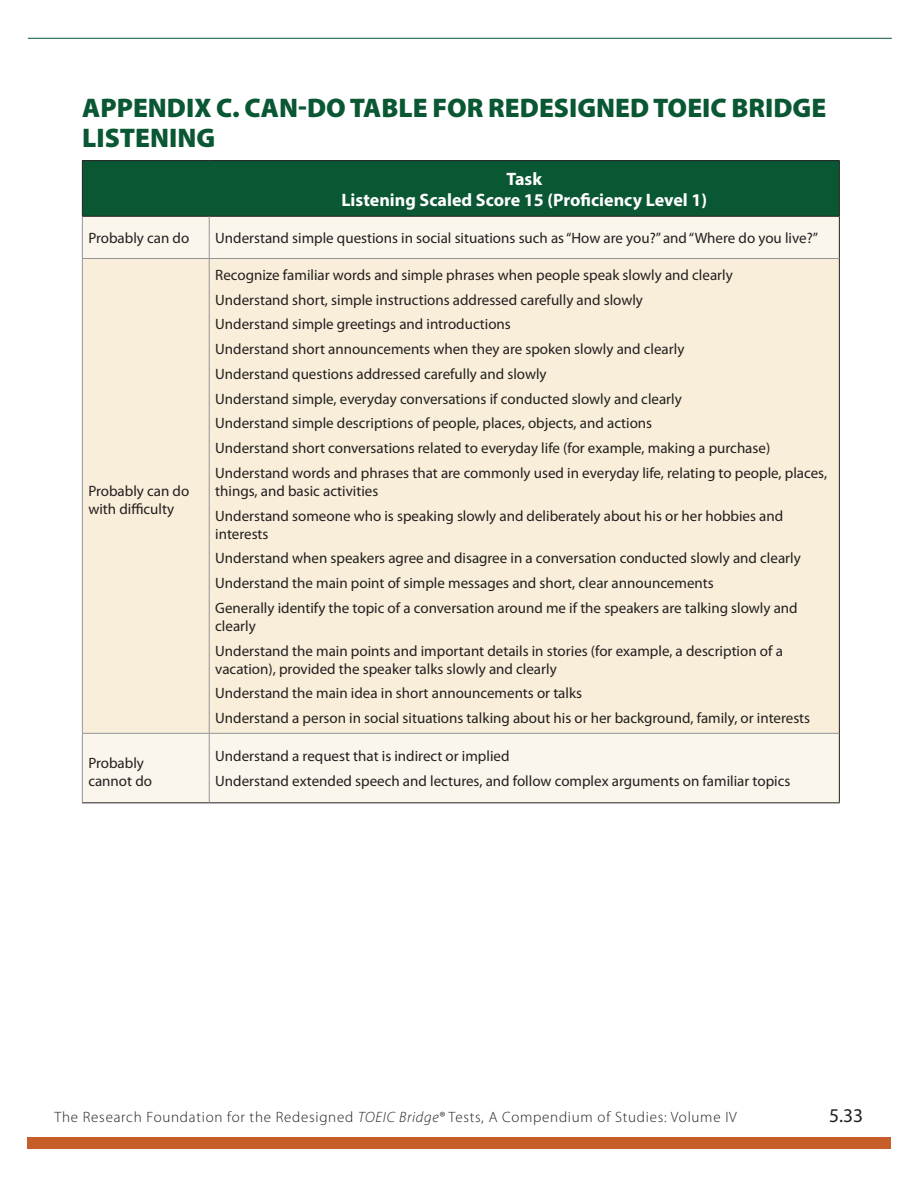
<style>
.page{position:relative;width:918px;height:1188px;background:#fff}
.page>*{position:absolute;margin:0;border:0;box-sizing:border-box;transform-origin:0 0}
.t1{font:900 27px/30px "Myriad Pro";color:#0a5734}
.t2{font:19.5px "Myriad Pro";color:#231f20}
.t3{font:700 18px/21px "Myriad Pro";color:#fff;text-align:center}
.t4{font:15px/24.8px "Myriad Pro";color:#231f20}
.t5{font:300 15px "Myriad Pro";letter-spacing:.05em;color:#231f20}
.s1{font-style:italic}
</style>
<div class="page">
<div style="left:27px;top:1137px;width:864px;height:12px;background:#c75d28"></div>
<hr style="left:28px;top:38px;width:864px;height:1px;background:#0a5734">
<div style="left:83px;top:161px;width:756px;height:55px;background:#0a5734"></div>
<div style="left:83px;top:217px;width:756px;height:585px;background:#faf6eb"></div>
<div style="left:83px;top:259px;width:756px;height:474px;background:#f8eed9"></div>
<hr style="left:82px;top:160px;width:127px;height:1px;background:#231f20">
<hr style="left:82px;top:161px;width:1px;height:55px;background:#231f20">
<hr style="left:209px;top:160px;width:631px;height:1px;background:#231f20">
<hr style="left:839px;top:161px;width:1px;height:55px;background:#231f20">
<hr style="left:82px;top:216px;width:127px;height:1px;background:#231f20">
<hr style="left:209px;top:216px;width:631px;height:1px;background:#231f20">
<hr style="left:839px;top:217px;width:1px;height:42px;background:#231f20">
<hr style="left:839px;top:259px;width:1px;height:474px;background:#231f20">
<hr style="left:839px;top:733px;width:1px;height:69px;background:#231f20">
<hr style="left:82px;top:802px;width:127px;height:1px;background:#231f20">
<hr style="left:209px;top:802px;width:631px;height:1px;background:#231f20">
<hr style="left:82px;top:217px;width:1px;height:41px;background:#939598">
<hr style="left:209px;top:217px;width:1px;height:41px;background:#939598">
<hr style="left:82px;top:258px;width:127px;height:1px;background:#939598">
<hr style="left:82px;top:259px;width:1px;height:474px;background:#939598">
<hr style="left:209px;top:258px;width:630px;height:1px;background:#939598">
<hr style="left:209px;top:259px;width:1px;height:474px;background:#939598">
<hr style="left:82px;top:733px;width:127px;height:1px;background:#939598">
<hr style="left:82px;top:734px;width:1px;height:68px;background:#939598">
<hr style="left:209px;top:733px;width:630px;height:1px;background:#939598">
<hr style="left:209px;top:734px;width:1px;height:68px;background:#939598">
<h1 class="t1" style="left:82px;top:94px;width:746px">APPENDIX C. CAN-DO TABLE FOR REDESIGNED TOEIC BRIDGE<br>LISTENING</h1>
<p class="t3" style="left:341px;top:168px;width:367px">Task<br>Listening Scaled Score 15 (Proficiency Level 1)</p>
<p class="t4" style="left:88px;top:226px;width:102px">Probably can do</p>
<p class="t4" style="left:215px;top:226px;width:604px">Understand simple questions in social situations such as “How are you?” and “Where do you live?”</p>
<p class="t4" style="left:88px;top:482px;width:102px;line-height:18px">Probably can do with difficulty</p>
<p class="t4" style="left:215px;top:263px;width:613px">Recognize familiar words and simple phrases when people speak slowly and clearly<br>Understand short, simple instructions addressed carefully and slowly<br>Understand simple greetings and introductions<br>Understand short announcements when they are spoken slowly and clearly<br>Understand questions addressed carefully and slowly<br>Understand simple, everyday conversations if conducted slowly and clearly<br>Understand simple descriptions of people, places, objects, and actions<br>Understand short conversations related to everyday life (for example, making a purchase)<br>Understand words and phrases that are commonly used in everyday life, relating to people, places,</p>
<p class="t4" style="left:215px;top:479px;width:570px">things, and basic activities<br>Understand someone who is speaking slowly and deliberately about his or her hobbies and</p>
<p class="t4" style="left:215px;top:522px;width:587px">interests<br>Understand when speakers agree and disagree in a conversation conducted slowly and clearly Understand the main point of simple messages and short, clear announcements<br>Generally identify the topic of a conversation around me if the speakers are talking slowly and</p>
<p class="t4" style="left:215px;top:614px;width:569px">clearly<br>Understand the main points and important details in stories (for example, a description of a</p>
<p class="t4" style="left:215px;top:657px;width:596px">vacation), provided the speaker talks slowly and clearly<br>Understand the main idea in short announcements or talks<br>Understand a person in social situations talking about his or her background, family, or interests</p>
<p class="t4" style="left:88px;top:754px;width:65px;line-height:18px">Probably cannot do</p>
<p class="t4" style="left:215px;top:744px;width:577px">Understand a request that is indirect or implied<br>Understand extended speech and lectures, and follow complex arguments on familiar topics</p>
<p class="t5" style="left:54px;top:1109px;width:684px">The Research Foundation for the Redesigned <span class="s1">TOEIC Bridge®</span> Tests, A Compendium of Studies: Volume IV</p>
<h2 class="t2" style="left:829px;top:1105px;width:36px">5.33</h2>
</div>
